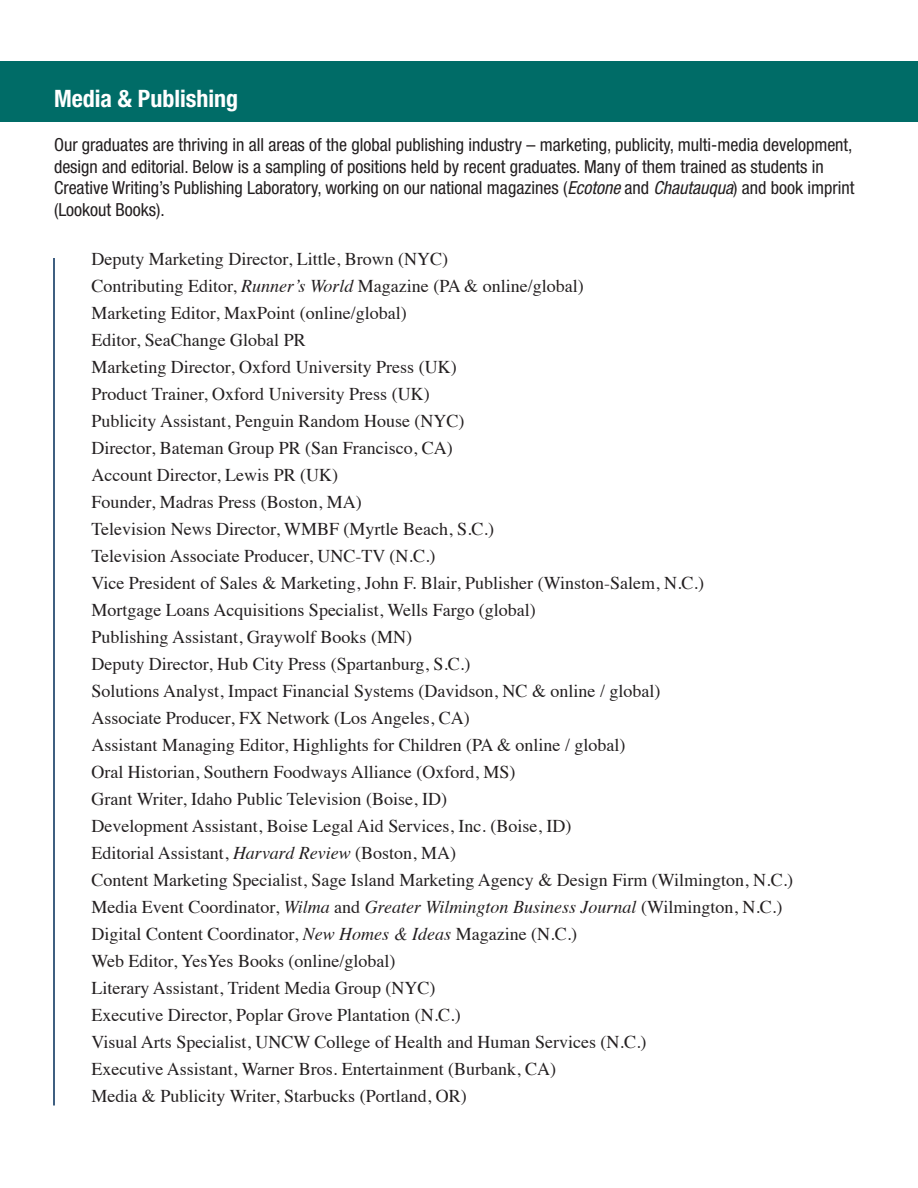
<style>
.page{position:relative;width:918px;height:1188px;background:#fff}
.page>*{position:absolute;margin:0;border:0;box-sizing:border-box;transform-origin:0 0}
.Subhead{font:700 condensed 24px "Helvetica Neue LT Std";color:#fff}
.list{font:18px "Times";color:#231f20}
.text_2{font:condensed 18px/21.6px "Helvetica Neue LT Std";color:#231f20}
.s1{font-style:italic}
</style>
<div class="page">
<div style="left:0;top:61px;width:918px;height:61px;background:#006c67"></div>
<hr style="left:53px;top:258px;width:2px;height:848px;background:#002b58">
<p class="Subhead" style="left:54px;top:84px;width:186px">Media &amp; Publishing</p>
<p class="text_2" style="left:54px;top:134px;width:802px">Our graduates are thriving in all areas of the global publishing industry – marketing, publicity, multi-media development, design and editorial. Below is a sampling of positions held by recent graduates. Many of them trained as students in Creative Writing’s Publishing Laboratory, working on our national magazines (<span class="s1">Ecotone</span> and <span class="s1">Chautauqua</span>) and book imprint (Lookout Books).</p>
<p class="list" style="left:92px;top:242px;width:358px">Deputy Marketing Director, Little, Brown (NYC)</p>
<p class="list" style="left:92px;top:269px;width:494px">Contributing Editor, <span class="s1">Runner’s World</span> Magazine (PA &amp; online/global)</p>
<p class="list" style="left:92px;top:296px;width:317px">Marketing Editor, MaxPoint (online/global)</p>
<p class="list" style="left:92px;top:323px;width:216px">Editor, SeaChange Global PR</p>
<p class="list" style="left:92px;top:350px;width:367px">Marketing Director, Oxford University Press (UK)</p>
<p class="list" style="left:92px;top:377px;width:340px">Product Trainer, Oxford University Press (UK)</p>
<p class="list" style="left:92px;top:404px;width:375px">Publicity Assistant, Penguin Random House (NYC)</p>
<p class="list" style="left:92px;top:431px;width:363px">Director, Bateman Group PR (San Francisco, CA)</p>
<p class="list" style="left:92px;top:458px;width:248px">Account Director, Lewis PR (UK)</p>
<p class="list" style="left:92px;top:485px;width:272px">Founder, Madras Press (Boston, MA)</p>
<p class="list" style="left:92px;top:512px;width:404px">Television News Director, WMBF (Myrtle Beach, S.C.)</p>
<p class="list" style="left:92px;top:539px;width:346px">Television Associate Producer, UNC-TV (N.C.)</p>
<p class="list" style="left:92px;top:566px;width:614px">Vice President of Sales &amp; Marketing, John F. Blair, Publisher (Winston-Salem, N.C.)</p>
<p class="list" style="left:92px;top:593px;width:446px">Mortgage Loans Acquisitions Specialist, Wells Fargo (global)</p>
<p class="list" style="left:92px;top:620px;width:322px">Publishing Assistant, Graywolf Books (MN)</p>
<p class="list" style="left:92px;top:647px;width:380px">Deputy Director, Hub City Press (Spartanburg, S.C.)</p>
<p class="list" style="left:92px;top:674px;width:571px">Solutions Analyst, Impact Financial Systems (Davidson, NC &amp; online / global)</p>
<p class="list" style="left:92px;top:701px;width:380px">Associate Producer, FX Network (Los Angeles, CA)</p>
<p class="list" style="left:92px;top:728px;width:536px">Assistant Managing Editor, Highlights for Children (PA &amp; online / global)</p>
<p class="list" style="left:92px;top:755px;width:425px">Oral Historian, Southern Foodways Alliance (Oxford, MS)</p>
<p class="list" style="left:92px;top:782px;width:357px">Grant Writer, Idaho Public Television (Boise, ID)</p>
<p class="list" style="left:92px;top:809px;width:481px">Development Assistant, Boise Legal Aid Services, Inc. (Boise, ID)</p>
<p class="list" style="left:92px;top:836px;width:366px">Editorial Assistant, <span class="s1">Harvard Review</span> (Boston, MA)</p>
<p class="list" style="left:92px;top:863px;width:703px">Content Marketing Specialist, Sage Island Marketing Agency &amp; Design Firm (Wilmington, N.C.)</p>
<p class="list" style="left:92px;top:890px;width:692px">Media Event Coordinator, <span class="s1">Wilma</span> and <span class="s1">Greater Wilmington Business Journal</span> (Wilmington, N.C.)</p>
<p class="list" style="left:92px;top:917px;width:487px">Digital Content Coordinator, <span class="s1">New Homes &amp; Ideas</span> Magazine (N.C.)</p>
<p class="list" style="left:92px;top:944px;width:306px">Web Editor, YesYes Books (online/global)</p>
<p class="list" style="left:92px;top:971px;width:345px">Literary Assistant, Trident Media Group (NYC)</p>
<p class="list" style="left:92px;top:998px;width:371px">Executive Director, Poplar Grove Plantation (N.C.)</p>
<p class="list" style="left:92px;top:1025px;width:557px">Visual Arts Specialist, UNCW College of Health and Human Services (N.C.)</p>
<p class="list" style="left:92px;top:1052px;width:466px">Executive Assistant, Warner Bros. Entertainment (Burbank, CA)</p>
<p class="list" style="left:92px;top:1079px;width:377px">Media &amp; Publicity Writer, Starbucks (Portland, OR)</p>
</div>
